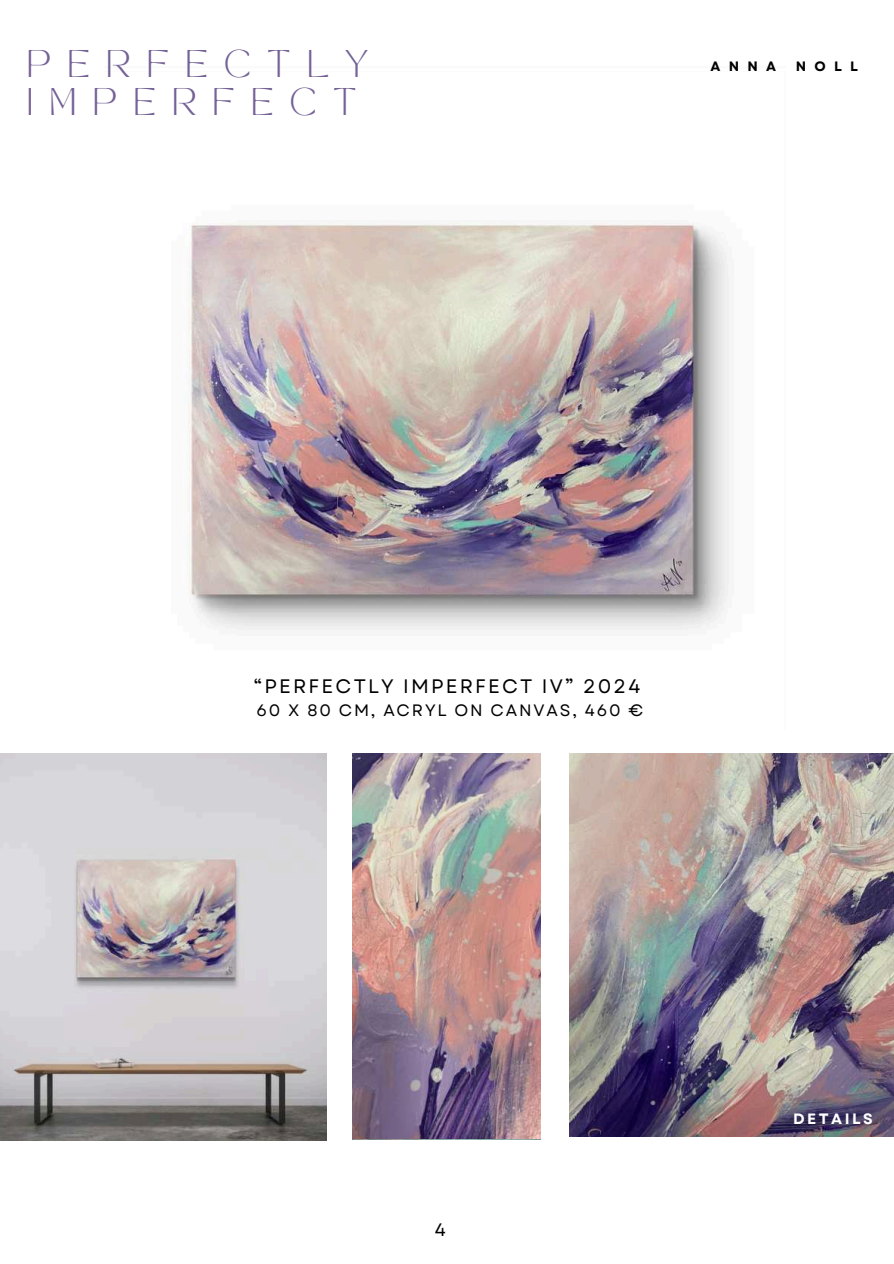
<style>
.page{position:relative;width:894px;height:1264px;background:#fff}
.page>*{position:absolute;margin:0;border:0;box-sizing:border-box;transform-origin:0 0}
.t1{font:27px/37.2px "TAN MONCHERI Regular";letter-spacing:.6em;color:#746196}
.t2{font:19.5px "Garet";letter-spacing:.11em;color:#000}
.t3{font:18px "Garet";color:#000}
.t4{font:16.5px "Garet";letter-spacing:.11em;color:#000}
.t5{font:700 15px "Garet";letter-spacing:.165em;color:#fff}
.t6{font:700 13.65px "Garet";letter-spacing:.61em;color:#000}
</style>
<div class="page">
<img style="left:569px;top:753px;width:324px;height:383px">
<img style="left:353px;top:754px;width:187px;height:385px">
<img style="left:0;top:753px;width:326px;height:387px">
<img style="left:189px;top:222px;width:540px;height:408px">
<h1 class="t1" style="left:27px;top:47px;width:343px">PERFECTLY<br>IMPERFECT</h1>
<p class="t6" style="left:710px;top:58px;width:67px">ANNA</p>
<p class="t6" style="left:795px;top:58px;width:64px">NOLL</p>
<p class="t2" style="left:253px;top:674px;width:388px">&lt;PERFECTLY IMPERFECT IV= 2024</p>
<p class="t4" style="left:256px;top:700px;width:388px">60 X 80 CM, ACRYL ON CANVAS, 460 €</p>
<p class="t3" style="left:434px;top:1218px;width:12px">4</p>
<p class="t5" style="left:793px;top:1109px;width:81px">DETAILS</p>
</div>
